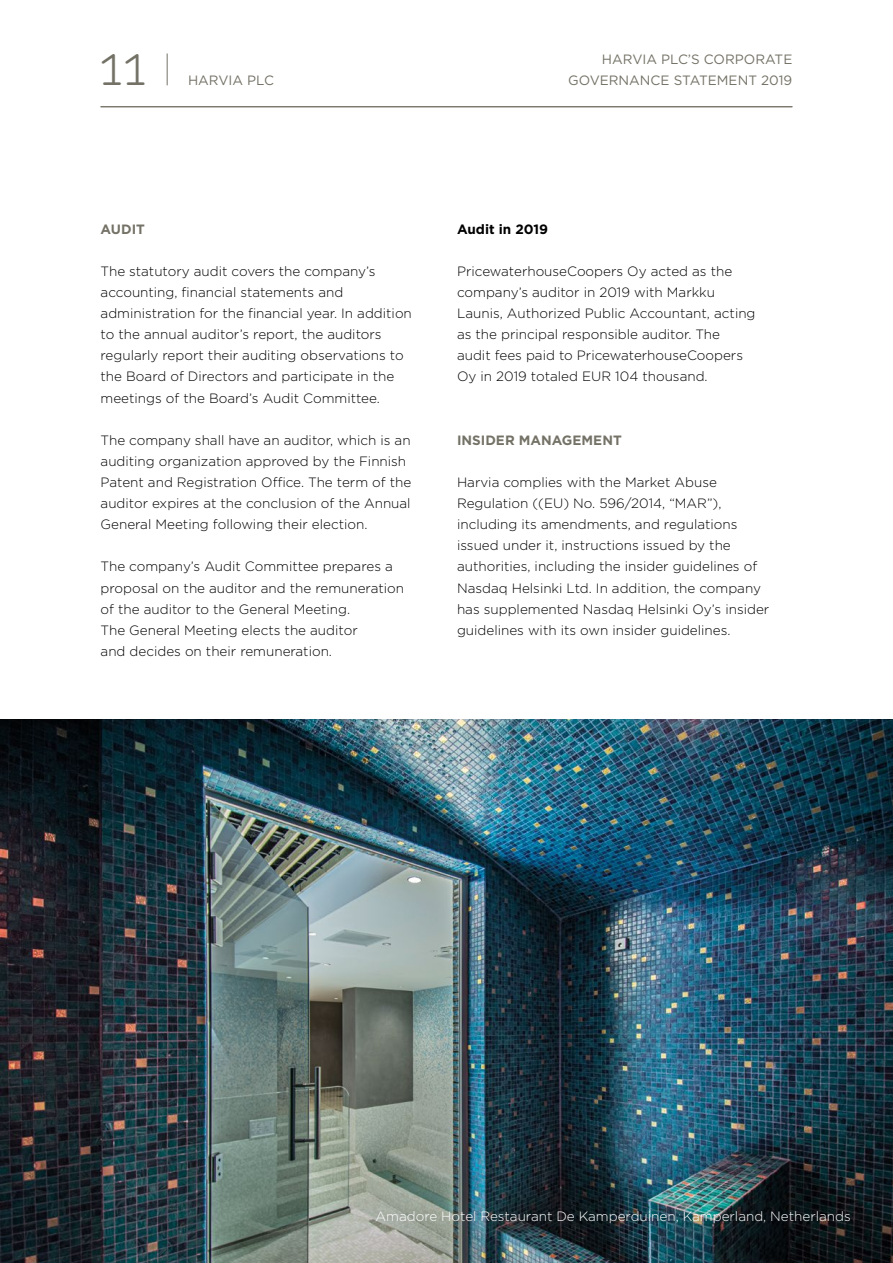
<style>
.page{position:relative;width:893px;height:1263px;background:#fff}
.page>*{position:absolute;margin:0;border:0;box-sizing:border-box;transform-origin:0 0}
.t1{font:300 42px "Chevin Pro";color:#747266}
.t2{font:300 13.5px/21.1px "Gotham";color:#000}
.t3{font:300 13.5px "Gotham";color:#fff}
.t4{font:13.5px/21.1px "Gotham";color:#747266;text-align:right}
.t5{font:700 13.5px "Gotham";color:#747266}
.t6{font:700 13.5px "Gotham";color:#000}
</style>
<div class="page">
<img style="left:0;top:719px;width:893px;height:544px">
<hr style="left:167px;top:54px;width:1px;height:31px;background:#747266">
<hr style="left:101px;top:106px;width:691px;height:1px;background:#747266">
<h1 class="t1" style="left:101px;top:41px;width:49px">11</h1>
<p class="t4" style="left:188px;top:70px;width:87px">HARVIA PLC</p>
<p class="t4" style="left:568px;top:49px;width:226px">HARVIA PLC’S CORPORATE<br>GOVERNANCE STATEMENT 2019</p>
<p class="t5" style="left:101px;top:220px;width:46px">AUDIT</p>
<p class="t2" style="left:101px;top:260px;width:313px">The statutory audit covers the company’s accounting, financial statements and administration for the financial year. In addition to the annual auditor’s report, the auditors regularly report their auditing observations to the Board of Directors and participate in the meetings of the Board’s Audit Committee.</p>
<p class="t2" style="left:101px;top:429px;width:312px">The company shall have an auditor, which is an auditing organization approved by the Finnish Patent and Registration Office. The term of the auditor expires at the conclusion of the Annual General Meeting following their election.</p>
<p class="t2" style="left:101px;top:556px;width:305px">The company’s Audit Committee prepares a proposal on the auditor and the remuneration of the auditor to the General Meeting.<br>The General Meeting elects the auditor<br>and decides on their remuneration.</p>
<p class="t6" style="left:457px;top:220px;width:93px">Audit in 2019</p>
<p class="t2" style="left:457px;top:260px;width:300px">PricewaterhouseCoopers Oy acted as the company’s auditor in 2019 with Markku Launis, Authorized Public Accountant, acting as the principal responsible auditor. The audit fees paid to PricewaterhouseCoopers Oy in 2019 totaled EUR 104 thousand.</p>
<p class="t5" style="left:457px;top:431px;width:166px">INSIDER MANAGEMENT</p>
<p class="t2" style="left:457px;top:471px;width:314px">Harvia complies with the Market Abuse Regulation ((EU) No. 596/2014, “MAR”), including its amendments, and regulations issued under it, instructions issued by the authorities, including the insider guidelines of Nasdaq Helsinki Ltd. In addition, the company has supplemented Nasdaq Helsinki Oy’s insider guidelines with its own insider guidelines.</p>
<p class="t3" style="left:376px;top:1207px;width:477px">Amadore Hotel Restaurant De Kamperduinen, Kamperland, Netherlands</p>
</div>
